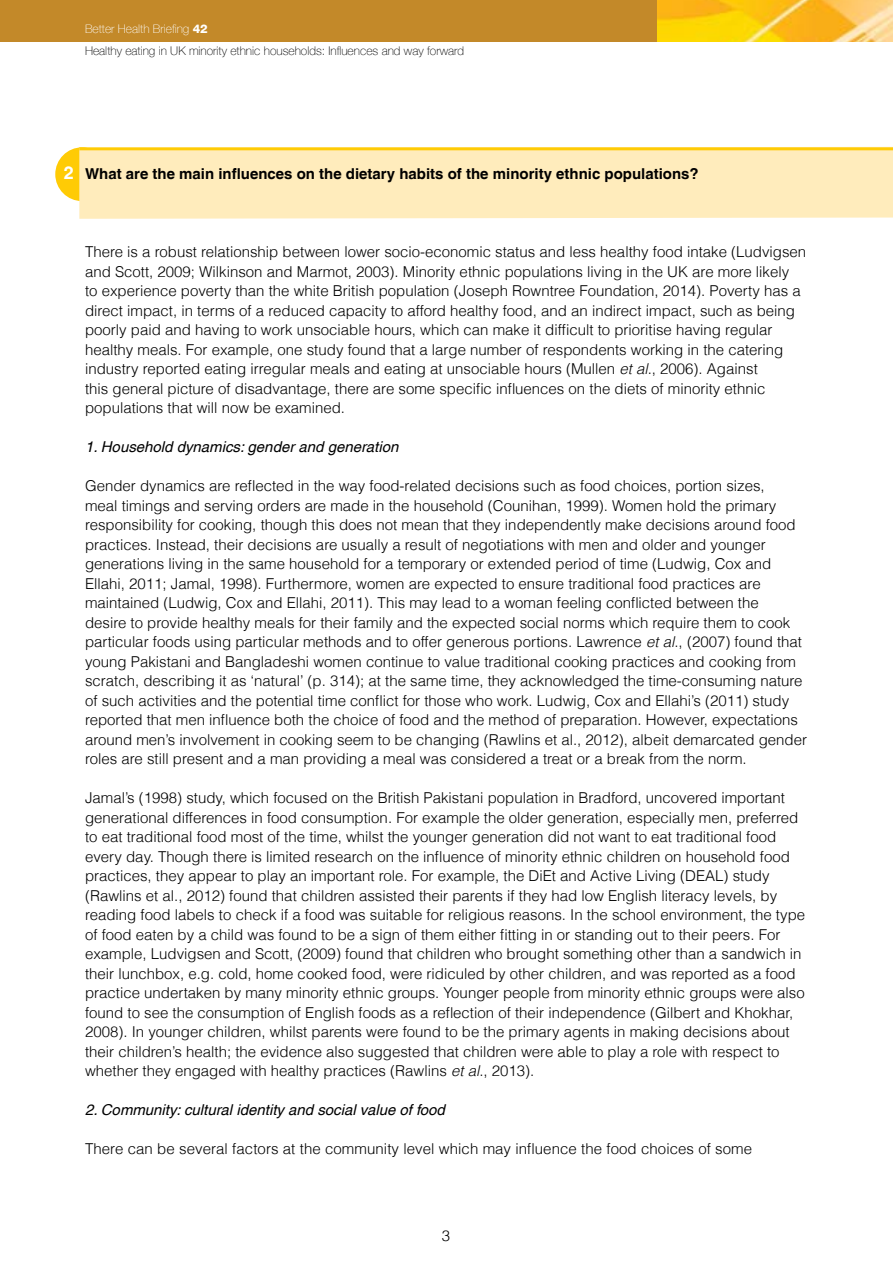
<style>
.page{position:relative;width:893px;height:1263px;background:#fff}
.page>*{position:absolute;margin:0;border:0;box-sizing:border-box;transform-origin:0 0}
.t1{font:300 15px/19.5px "Helvetica LT";color:#000}
.t2{font:italic 15px "Helvetica LT";color:#000}
.t3{font:700 15px "Helvetica LT";color:#000}
.t4{font:100 12px/22.5px "Helvetica Neue LT";color:#000}
.s1{color:#fff}
.s2{font-family:"Helvetica Neue";font-weight:800;color:#fff}
.s3{font-size:18px;color:#fff}
.s4{font-style:italic}
</style>
<div class="page">
<div style="left:55px;top:147px;width:54px;height:54px;background:#ffcb05;border-radius:50%"></div>
<div style="left:79px;top:150px;width:814px;height:69px;background:#ffecbc"></div>
<hr style="left:79px;top:147px;width:814px;height:3px;background:#ffcb05">
<div style="left:0;top:0;width:658px;height:41px;background:#c38929"></div>
<img style="left:658px;top:0;width:235px;height:41px">
<p class="t4" style="left:85px;top:17px;width:381px"><span class="s1">Better Health Briefing</span> <span class="s2">42<br></span>Healthy eating in UK minority ethnic households: Influences and way forward</p>
<p class="t3" style="left:64px;top:165px;width:636px"><span class="s3">2</span> What are the main influences on the dietary habits of the minority ethnic populations?</p>
<p class="t1" style="left:85px;top:242px;width:723px">There is a robust relationship between lower socio-economic status and less healthy food intake (Ludvigsen and Scott, 2009; Wilkinson and Marmot, 2003). Minority ethnic populations living in the UK are more likely<br>to experience poverty than the white British population (Joseph Rowntree Foundation, 2014). Poverty has a direct impact, in terms of a reduced capacity to afford healthy food, and an indirect impact, such as being poorly paid and having to work unsociable hours, which can make it difficult to prioritise having regular healthy meals. For example, one study found that a large number of respondents working in the catering industry reported eating irregular meals and eating at unsociable hours (Mullen <span class="s4">et al</span>., 2006). Against<br>this general picture of disadvantage, there are some specific influences on the diets of minority ethnic populations that will now be examined.</p>
<p class="t2" style="left:85px;top:438px;width:315px">1. Household dynamics: gender and generation</p>
<p class="t1" style="left:85px;top:476px;width:723px">Gender dynamics are reflected in the way food-related decisions such as food choices, portion sizes,<br>meal timings and serving orders are made in the household (Counihan, 1999). Women hold the primary responsibility for cooking, though this does not mean that they independently make decisions around food practices. Instead, their decisions are usually a result of negotiations with men and older and younger generations living in the same household for a temporary or extended period of time (Ludwig, Cox and Ellahi, 2011; Jamal, 1998). Furthermore, women are expected to ensure traditional food practices are maintained (Ludwig, Cox and Ellahi, 2011). This may lead to a woman feeling conflicted between the<br>desire to provide healthy meals for their family and the expected social norms which require them to cook particular foods using particular methods and to offer generous portions. Lawrence <span class="s4">et al</span>., (2007) found that young Pakistani and Bangladeshi women continue to value traditional cooking practices and cooking from scratch, describing it as ‘natural’ (p. 314); at the same time, they acknowledged the time-consuming nature of such activities and the potential time conflict for those who work. Ludwig, Cox and Ellahi’s (2011) study reported that men influence both the choice of food and the method of preparation. However, expectations around men’s involvement in cooking seem to be changing (Rawlins et al., 2012), albeit demarcated gender roles are still present and a man providing a meal was considered a treat or a break from the norm.</p>
<p class="t1" style="left:85px;top:788px;width:722px">Jamal’s (1998) study, which focused on the British Pakistani population in Bradford, uncovered important generational differences in food consumption. For example the older generation, especially men, preferred to eat traditional food most of the time, whilst the younger generation did not want to eat traditional food every day. Though there is limited research on the influence of minority ethnic children on household food practices, they appear to play an important role. For example, the DiEt and Active Living (DEAL) study (Rawlins et al., 2012) found that children assisted their parents if they had low English literacy levels, by reading food labels to check if a food was suitable for religious reasons. In the school environment, the type of food eaten by a child was found to be a sign of them either fitting in or standing out to their peers. For example, Ludvigsen and Scott, (2009) found that children who brought something other than a sandwich in their lunchbox, e.g. cold, home cooked food, were ridiculed by other children, and was reported as a food practice undertaken by many minority ethnic groups. Younger people from minority ethnic groups were also found to see the consumption of English foods as a reflection of their independence (Gilbert and Khokhar, 2008). In younger children, whilst parents were found to be the primary agents in making decisions about their children’s health; the evidence also suggested that children were able to play a role with respect to whether they engaged with healthy practices (Rawlins <span class="s4">et al</span>., 2013).</p>
<p class="t2" style="left:85px;top:1101px;width:361px">2. Community: cultural identity and social value of food</p>
<p class="t1" style="left:85px;top:1139px;width:669px">There can be several factors at the community level which may influence the food choices of some</p>
<p class="t1" style="left:442px;top:1226px;width:10px">3</p>
</div>
